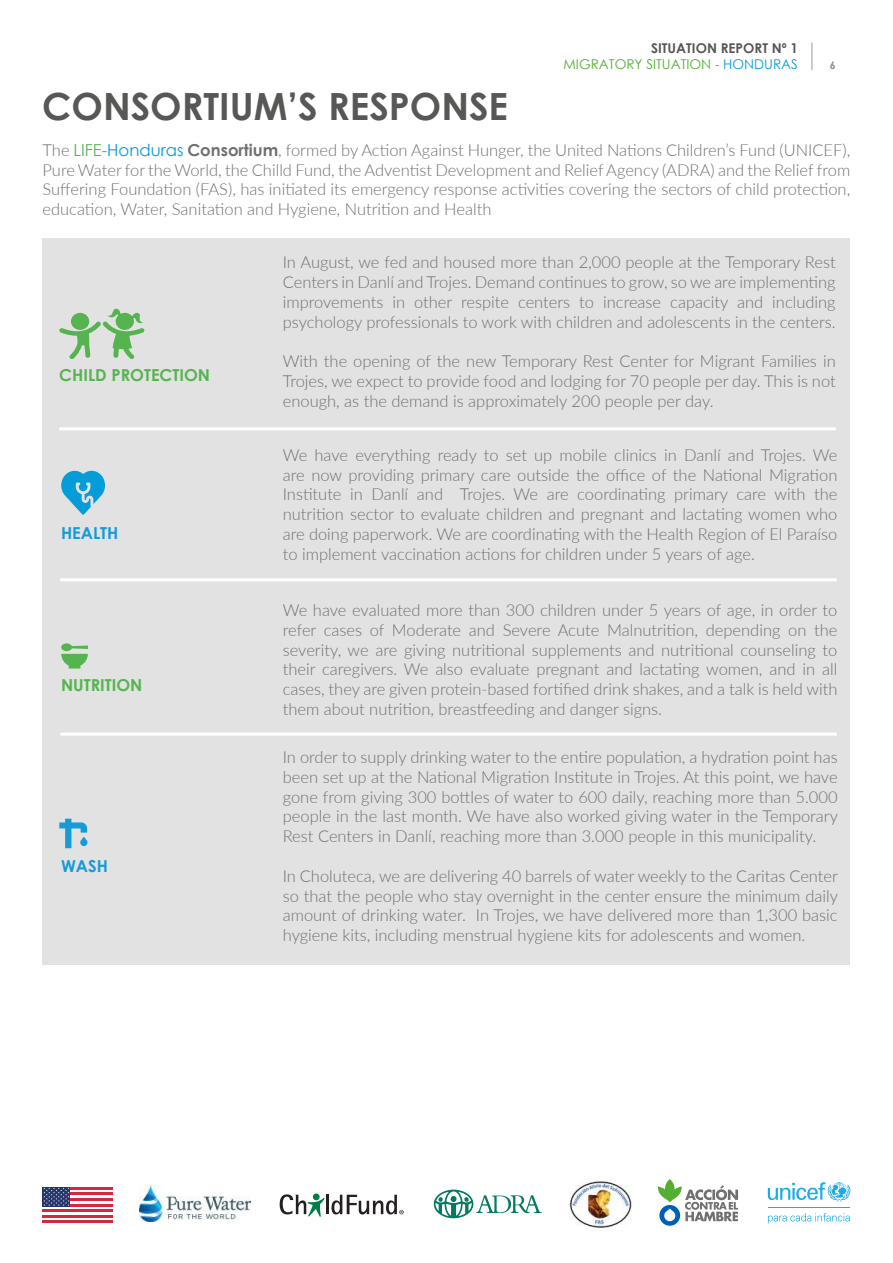
<style>
.page{position:relative;width:893px;height:1263px;background:#fff}
.page>*{position:absolute;margin:0;border:0;box-sizing:border-box;transform-origin:0 0}
.t1{font:700 37.5px "Century Gothic";color:#575756}
.t2{font:300 16.5px/19.8px "Lato";color:#707070;text-align:justify}
.t3{font:700 16.5px "Century Gothic";color:#56b450}
.t4{font:700 16.5px "Century Gothic";color:#169bd8}
.t5{font:13.5px/16.5px "Century Gothic";color:#52ae32;text-align:right}
.t6{font:700 10.5px "Century Gothic";color:#87898c}
.s1{font-weight:700;color:#575756}
.s2{color:#049cd9}
.s3{font-family:"Century Gothic";font-weight:400;color:#56b450}
.s4{font-family:"Century Gothic";font-weight:400;color:#049cd9}
.s5{font-family:"Century Gothic";font-weight:700}
</style>
<div class="page">
<svg style="left:811px;top:43px;width:1px;height:27px"></svg>
<svg style="left:768px;top:1182px;width:82px;height:20px"></svg>
<hr style="left:768px;top:1208px;width:82px;height:1px;background:#1cabe3">
<svg style="left:768px;top:1213px;width:82px;height:10px"></svg>
<svg style="left:433px;top:1189px;width:109px;height:29px"></svg>
<hr style="left:326px;top:1195px;width:3px;height:19px;background:#241f21">
<svg style="left:280px;top:1193px;width:44px;height:24px"></svg>
<svg style="left:331px;top:1195px;width:73px;height:19px"></svg>
<img style="left:570px;top:1180px;width:61px;height:48px">
<img style="left:140px;top:1185px;width:111px;height:37px">
<svg style="left:658px;top:1179px;width:80px;height:47px"></svg>
<hr style="left:43px;top:1187px;width:70px;height:2px;background:#d4293d">
<hr style="left:43px;top:1192px;width:70px;height:3px;background:#d4293d">
<hr style="left:43px;top:1198px;width:70px;height:3px;background:#d4293d">
<hr style="left:43px;top:1204px;width:70px;height:2px;background:#d4293d">
<hr style="left:43px;top:1209px;width:70px;height:3px;background:#d4293d">
<hr style="left:43px;top:1215px;width:70px;height:3px;background:#d4293d">
<hr style="left:43px;top:1220px;width:70px;height:3px;background:#d4293d">
<div style="left:43px;top:1187px;width:27px;height:19px;background:#24366b"></div>
<svg style="left:44px;top:1187px;width:25px;height:19px"></svg>
<div style="left:43px;top:238px;width:807px;height:726px;background:#e2e2e2"></div>
<svg style="left:59px;top:819px;width:29px;height:29px"></svg>
<hr style="left:59px;top:427px;width:777px;height:3px;background:#fff">
<hr style="left:60px;top:733px;width:777px;height:3px;background:#fff">
<hr style="left:60px;top:578px;width:777px;height:3px;background:#fff">
<svg style="left:61px;top:643px;width:27px;height:25px"></svg>
<svg style="left:59px;top:308px;width:86px;height:51px"></svg>
<svg style="left:61px;top:471px;width:44px;height:44px"></svg>
<p class="t5" style="left:564px;top:39px;width:236px"><span class="s1">SITUATION REPORT Nº 1<br></span>MIGRATORY SITUATION - <span class="s2">HONDURAS</span></p>
<p class="t6" style="left:830px;top:57px;width:7px">6</p>
<h1 class="t1" style="left:42px;top:78px;width:467px">CONSORTIUM’S RESPONSE</h1>
<p class="t2" style="left:43px;top:139px;width:809px">The <span class="s3">LIFE-</span><span class="s4">Honduras</span> <span class="s5">Consortium</span>, formed by Action Against Hunger, the United Nations Children’s Fund (UNICEF), Pure Water for the World, the Chilld Fund, the Adventist Development and Relief Agency (ADRA) and the Relief from Suffering Foundation (FAS), has initiated its emergency response activities covering the sectors of child protection, education, Water, Sanitation and Hygiene, Nutrition and Health</p>
<p class="t2" style="left:283px;top:252px;width:554px">In August, we fed and housed more than 2,000 people at the Temporary Rest Centers in Danlí and Trojes. Demand continues to grow, so we are implementing improvements in other respite centers to increase capacity and including psychology professionals to work with children and adolescents in the centers.</p>
<p class="t2" style="left:283px;top:351px;width:554px">With the opening of the new Temporary Rest Center for Migrant Families in Trojes, we expect to provide food and lodging for 70 people per day. This is not enough, as the demand is approximately 200 people per day.</p>
<p class="t2" style="left:283px;top:444px;width:556px">We have everything ready to set up mobile clinics in Danlí and Trojes. We are now providing primary care outside the office of the National Migration Institute in Danlí and Trojes. We are coordinating primary care with the nutrition sector to evaluate children and pregnant and lactating women who are doing paperwork. We are coordinating with the Health Region of El Paraíso to implement vaccination actions for children under 5 years of age.</p>
<p class="t3" style="left:59px;top:363px;width:152px">CHILD PROTECTION</p>
<p class="t4" style="left:61px;top:520px;width:59px">HEALTH</p>
<p class="t3" style="left:61px;top:672px;width:83px">NUTRITION</p>
<p class="t4" style="left:61px;top:853px;width:48px">WASH</p>
<p class="t2" style="left:283px;top:600px;width:556px">We have evaluated more than 300 children under 5 years of age, in order to refer cases of Moderate and Severe Acute Malnutrition, depending on the severity, we are giving nutritional supplements and nutritional counseling to their caregivers. We also evaluate pregnant and lactating women, and in all cases, they are given protein-based fortified drink shakes, and a talk is held with them about nutrition, breastfeeding and danger signs.</p>
<p class="t2" style="left:283px;top:746px;width:557px">In order to supply drinking water to the entire population, a hydration point has been set up at the National Migration Institute in Trojes. At this point, we have gone from giving 300 bottles of water to 600 daily, reaching more than 5.000 people in the last month. We have also worked giving water in the Temporary Rest Centers in Danlí, reaching more than 3.000 people in this municipality.</p>
<p class="t2" style="left:283px;top:865px;width:557px">In Choluteca, we are delivering 40 barrels of water weekly to the Caritas Center so that the people who stay overnight in the center ensure the minimum daily amount of drinking water. In Trojes, we have delivered more than 1,300 basic hygiene kits, including menstrual hygiene kits for adolescents and women.</p>
</div>
